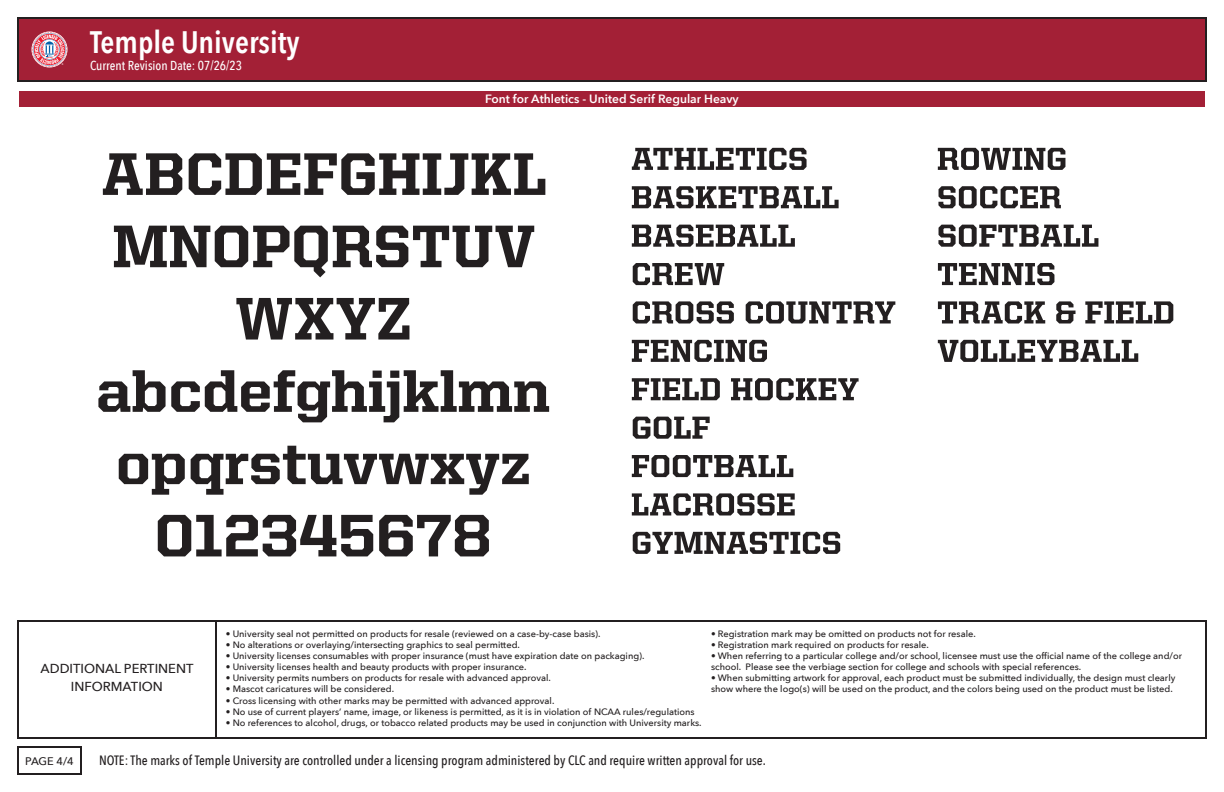
<style>
.page{position:relative;width:1224px;height:792px;background:#fff}
.page>*{position:absolute;margin:0;border:0;box-sizing:border-box;transform-origin:0 0}
.t1{font:600 31px "Avenir Next Condensed";color:#fff}
.t2{font:500 13.5px "Avenir Next Condensed";color:#231f20}
.t3{font:500 13px/17.6px "Avenir Next";color:#231f20;text-align:center}
.t4{font:500 13px "Avenir Next Condensed";color:#fff}
.t5{font:600 12px "Avenir Next";color:#fff}
.t6{font:500 11px "Avenir Next";color:#231f20}
.t7{font:500 9.2px/11.1px "Avenir Next";color:#231f20}
</style>
<div class="page">
<div style="left:17px;top:746px;width:65px;height:29px;background:#fff;border:2px solid #231f20"></div>
<div style="left:17px;top:17px;width:1190px;height:65px;background:#a32036;border:2px solid #231f20"></div>
<svg style="left:32px;top:31px;width:36px;height:37px"></svg>
<svg style="left:32px;top:32px;width:35px;height:35px"></svg>
<div style="left:215px;top:620px;width:992px;height:119px;background:#fff;border:2px solid #231f20"></div>
<div style="left:17px;top:620px;width:200px;height:119px;background:#fff;border:2px solid #231f20"></div>
<div style="left:17px;top:89px;width:1190px;height:20px;background:#a32036;border:2px solid #fff"></div>
<svg style="left:632px;top:148px;width:175px;height:22px"></svg>
<svg style="left:632px;top:186px;width:207px;height:22px"></svg>
<svg style="left:632px;top:225px;width:163px;height:22px"></svg>
<svg style="left:633px;top:263px;width:91px;height:22px"></svg>
<svg style="left:633px;top:301px;width:101px;height:23px"></svg>
<svg style="left:746px;top:301px;width:149px;height:23px"></svg>
<svg style="left:632px;top:340px;width:135px;height:22px"></svg>
<svg style="left:632px;top:378px;width:88px;height:22px"></svg>
<svg style="left:731px;top:378px;width:128px;height:22px"></svg>
<svg style="left:633px;top:417px;width:77px;height:22px"></svg>
<svg style="left:632px;top:455px;width:161px;height:22px"></svg>
<svg style="left:632px;top:493px;width:163px;height:23px"></svg>
<svg style="left:633px;top:532px;width:207px;height:22px"></svg>
<svg style="left:938px;top:148px;width:127px;height:22px"></svg>
<svg style="left:938px;top:186px;width:123px;height:22px"></svg>
<svg style="left:938px;top:225px;width:160px;height:22px"></svg>
<svg style="left:938px;top:263px;width:116px;height:22px"></svg>
<svg style="left:938px;top:301px;width:107px;height:23px"></svg>
<svg style="left:1056px;top:301px;width:20px;height:23px"></svg>
<svg style="left:1085px;top:301px;width:88px;height:23px"></svg>
<svg style="left:938px;top:340px;width:200px;height:22px"></svg>
<svg style="left:103px;top:153px;width:79px;height:42px"></svg>
<svg style="left:189px;top:153px;width:356px;height:42px"></svg>
<svg style="left:114px;top:226px;width:420px;height:51px"></svg>
<svg style="left:236px;top:298px;width:173px;height:42px"></svg>
<svg style="left:98px;top:370px;width:451px;height:52px"></svg>
<svg style="left:119px;top:454px;width:66px;height:41px"></svg>
<svg style="left:191px;top:446px;width:338px;height:49px"></svg>
<svg style="left:158px;top:515px;width:215px;height:41px"></svg>
<svg style="left:379px;top:515px;width:110px;height:41px"></svg>
<h1 class="t1" style="left:90px;top:15px;width:211px">Temple University</h1>
<h3 class="t4" style="left:90px;top:58px;width:154px">Current Revision Date: 07/26/23</h3>
<h3 class="t5" style="left:485px;top:88px;width:255px">Font for Athletics - United Serif Regular Heavy</h3>
<h3 class="t3" style="left:41px;top:660px;width:154px">ADDITIONAL PERTINENT<br>INFORMATION</h3>
<p class="t7" style="left:226px;top:628px;width:376px">• University seal not permitted on products for resale (reviewed on a case-by-case basis).</p>
<p class="t7" style="left:226px;top:639px;width:296px">• No alterations or overlaying/intersecting graphics to seal permitted.</p>
<p class="t7" style="left:226px;top:650px;width:420px">• University licenses consumables with proper insurance (must have expiration date on packaging).</p>
<p class="t7" style="left:226px;top:661px;width:302px">• University licenses health and beauty products with proper insurance.</p>
<p class="t7" style="left:226px;top:672px;width:327px">• University permits numbers on products for resale with advanced approval.</p>
<p class="t7" style="left:226px;top:683px;width:170px">• Mascot caricatures will be considered.</p>
<p class="t7" style="left:226px;top:695px;width:330px">• Cross licensing with other marks may be permitted with advanced approval.</p>
<p class="t7" style="left:226px;top:706px;width:470px">• No use of current players’ name, image, or likeness is permitted, as it is in violation of NCAA rules/regulations</p>
<p class="t7" style="left:226px;top:717px;width:477px">• No references to alcohol, drugs, or tobacco related products may be used in conjunction with University marks.</p>
<p class="t7" style="left:711px;top:628px;width:266px">• Registration mark may be omitted on products not for resale.</p>
<p class="t7" style="left:711px;top:639px;width:219px">• Registration mark required on products for resale.</p>
<p class="t7" style="left:711px;top:650px;width:473px">• When referring to a particular college and/or school, licensee must use the official name of the college and/or school. Please see the verbiage section for college and schools with special references.</p>
<p class="t7" style="left:711px;top:672px;width:466px">• When submitting artwork for approval, each product must be submitted individually, the design must clearly show where the logo(s) will be used on the product, and the colors being used on the product must be listed.</p>
<p class="t6" style="left:25px;top:752px;width:50px">PAGE 4/4</p>
<h2 class="t2" style="left:99px;top:752px;width:668px">NOTE: The marks of Temple University are controlled under a licensing program administered by CLC and require written approval for use.</h2>
</div>
